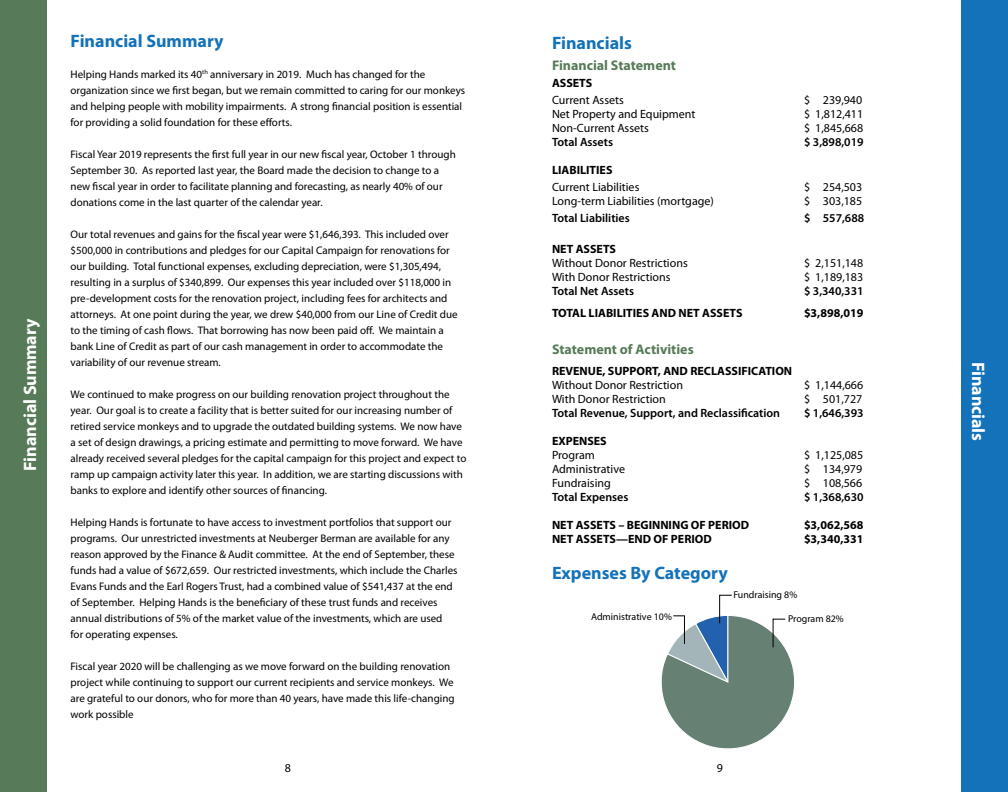
<style>
.page{position:relative;width:1008px;height:792px;background:#fff}
.page>*{position:absolute;margin:0;border:0;box-sizing:border-box;transform-origin:0 0}
.t1{font:700 18px "Myriad Pro";color:#1472ba}
.t2{font:700 18px "Myriad Pro";letter-spacing:-.005em;color:#fff}
.t3{font:700 14px "Myriad Pro";color:#577a58}
.t4{font:12px "Myriad Pro";color:#000}
.t5{font:700 12px "Myriad Pro";color:#000}
.t6{font:600 12px "Myriad Pro";color:#000}
.t7{font:11px/16px "Myriad Pro";color:#000}
.t8{font:9.9px "Myriad Pro";color:#000}
</style>
<div class="page">
<div style="left:961px;top:0;width:47px;height:792px;background:#1472ba"></div>
<div style="left:0;top:0;width:47px;height:792px;background:#577a58"></div>
<svg style="left:661px;top:594px;width:133px;height:155px"></svg>
<h1 class="t2" style="left:20px;top:471px;width:154px;rotate:-90deg">Financial Summary</h1>
<h1 class="t1" style="left:71px;top:30px;width:155px">Financial Summary</h1>
<p class="t7" style="left:71px;top:66px;width:396px">Helping Hands marked its 40<sup>th</sup> anniversary in 2019. Much has changed for the organization since we first began, but we remain committed to caring for our monkeys and helping people with mobility impairments. A strong financial position is essential for providing a solid foundation for these efforts.</p>
<p class="t7" style="left:71px;top:146px;width:387px">Fiscal Year 2019 represents the first full year in our new fiscal year, October 1 through September 30. As reported last year, the Board made the decision to change to a new fiscal year in order to facilitate planning and forecasting, as nearly 40% of our donations come in the last quarter of the calendar year.</p>
<p class="t7" style="left:71px;top:226px;width:389px">Our total revenues and gains for the fiscal year were $1,646,393. This included over $500,000 in contributions and pledges for our Capital Campaign for renovations for our building. Total functional expenses, excluding depreciation, were $1,305,494, resulting in a surplus of $340,899. Our expenses this year included over $118,000 in pre-development costs for the renovation project, including fees for architects and attorneys. At one point during the year, we drew $40,000 from our Line of Credit due to the timing of cash flows. That borrowing has now been paid off. We maintain a bank Line of Credit as part of our cash management in order to accommodate the variability of our revenue stream.</p>
<p class="t7" style="left:71px;top:386px;width:397px">We continued to make progress on our building renovation project throughout the year. Our goal is to create a facility that is better suited for our increasing number of retired service monkeys and to upgrade the outdated building systems. We now have a set of design drawings, a pricing estimate and permitting to move forward. We have already received several pledges for the capital campaign for this project and expect to ramp up campaign activity later this year. In addition, we are starting discussions with banks to explore and identify other sources of financing.</p>
<p class="t7" style="left:71px;top:514px;width:389px">Helping Hands is fortunate to have access to investment portfolios that support our programs. Our unrestricted investments at Neuberger Berman are available for any reason approved by the Finance &amp; Audit committee. At the end of September, these funds had a value of $672,659. Our restricted investments, which include the Charles Evans Funds and the Earl Rogers Trust, had a combined value of $541,437 at the end of September. Helping Hands is the beneficiary of these trust funds and receives annual distributions of 5% of the market value of the investments, which are used for operating expenses.</p>
<p class="t7" style="left:71px;top:658px;width:386px">Fiscal year 2020 will be challenging as we move forward on the building renovation project while continuing to support our current recipients and service monkeys. We are grateful to our donors, who for more than 40 years, have made this life-changing work possible</p>
<h1 class="t1" style="left:552px;top:32px;width:81px">Financials</h1>
<p class="t3" style="left:552px;top:57px;width:126px">Financial Statement</p>
<p class="t5" style="left:552px;top:76px;width:42px">ASSETS</p>
<p class="t4" style="left:552px;top:93px;width:73px">Current Assets</p>
<p class="t4" style="left:804px;top:93px;width:60px">$ 239,940</p>
<p class="t4" style="left:552px;top:107px;width:145px">Net Property and Equipment</p>
<p class="t4" style="left:804px;top:107px;width:61px">$ 1,812,411</p>
<p class="t4" style="left:552px;top:121px;width:98px">Non-Current Assets</p>
<p class="t4" style="left:804px;top:121px;width:61px">$ 1,845,668</p>
<p class="t6" style="left:552px;top:135px;width:63px">Total Assets</p>
<p class="t6" style="left:804px;top:135px;width:61px">$ 3,898,019</p>
<p class="t5" style="left:552px;top:163px;width:62px">LIABILITIES</p>
<p class="t4" style="left:552px;top:180px;width:89px">Current Liabilities</p>
<p class="t4" style="left:804px;top:180px;width:60px">$ 254,503</p>
<p class="t4" style="left:552px;top:194px;width:163px">Long-term Liabilities (mortgage)</p>
<p class="t4" style="left:804px;top:194px;width:60px">$ 303,185</p>
<p class="t6" style="left:552px;top:211px;width:79px">Total Liabilities</p>
<p class="t6" style="left:804px;top:211px;width:62px">$ 557,688</p>
<p class="t5" style="left:552px;top:242px;width:65px">NET ASSETS</p>
<p class="t4" style="left:552px;top:256px;width:137px">Without Donor Restrictions</p>
<p class="t4" style="left:804px;top:256px;width:61px">$ 2,151,148</p>
<p class="t4" style="left:552px;top:270px;width:120px">With Donor Restrictions</p>
<p class="t4" style="left:804px;top:270px;width:61px">$ 1,189,183</p>
<p class="t6" style="left:552px;top:284px;width:84px">Total Net Assets</p>
<p class="t6" style="left:804px;top:284px;width:61px">$ 3,340,331</p>
<p class="t5" style="left:552px;top:306px;width:192px">TOTAL LIABILITIES AND NET ASSETS</p>
<p class="t5" style="left:804px;top:306px;width:61px">$3,898,019</p>
<p class="t3" style="left:552px;top:341px;width:143px">Statement of Activities</p>
<p class="t5" style="left:552px;top:364px;width:242px">REVENUE, SUPPORT, AND RECLASSIFICATION</p>
<p class="t4" style="left:552px;top:378px;width:133px">Without Donor Restriction</p>
<p class="t4" style="left:804px;top:378px;width:61px">$ 1,144,666</p>
<p class="t4" style="left:552px;top:392px;width:115px">With Donor Restriction</p>
<p class="t4" style="left:804px;top:392px;width:60px">$ 501,727</p>
<p class="t6" style="left:552px;top:406px;width:230px">Total Revenue, Support, and Reclassification</p>
<p class="t6" style="left:804px;top:406px;width:61px">$ 1,646,393</p>
<p class="t5" style="left:552px;top:434px;width:56px">EXPENSES</p>
<p class="t4" style="left:552px;top:448px;width:44px">Program</p>
<p class="t4" style="left:804px;top:448px;width:61px">$ 1,125,085</p>
<p class="t4" style="left:552px;top:462px;width:75px">Administrative</p>
<p class="t4" style="left:804px;top:462px;width:60px">$ 134,979</p>
<p class="t4" style="left:552px;top:476px;width:60px">Fundraising</p>
<p class="t4" style="left:804px;top:476px;width:60px">$ 108,566</p>
<p class="t6" style="left:552px;top:490px;width:78px">Total Expenses</p>
<p class="t6" style="left:804px;top:490px;width:61px">$ 1,368,630</p>
<p class="t5" style="left:552px;top:518px;width:199px">NET ASSETS – BEGINNING OF PERIOD</p>
<p class="t5" style="left:804px;top:518px;width:61px">$3,062,568</p>
<p class="t5" style="left:552px;top:532px;width:161px">NET ASSETS—END OF PERIOD</p>
<p class="t5" style="left:804px;top:532px;width:61px">$3,340,331</p>
<h1 class="t1" style="left:552px;top:562px;width:177px">Expenses By Category</h1>
<p class="t8" style="left:733px;top:589px;width:65px">Fundraising 8%</p>
<p class="t8" style="left:591px;top:610px;width:82px">Administrative 10%</p>
<p class="t8" style="left:788px;top:613px;width:57px">Program 82%</p>
<p class="t4" style="left:285px;top:762px;width:8px">8</p>
<p class="t4" style="left:717px;top:762px;width:8px">9</p>
<h1 class="t2" style="left:988px;top:362px;width:81px;rotate:90deg">Financials</h1>
</div>
